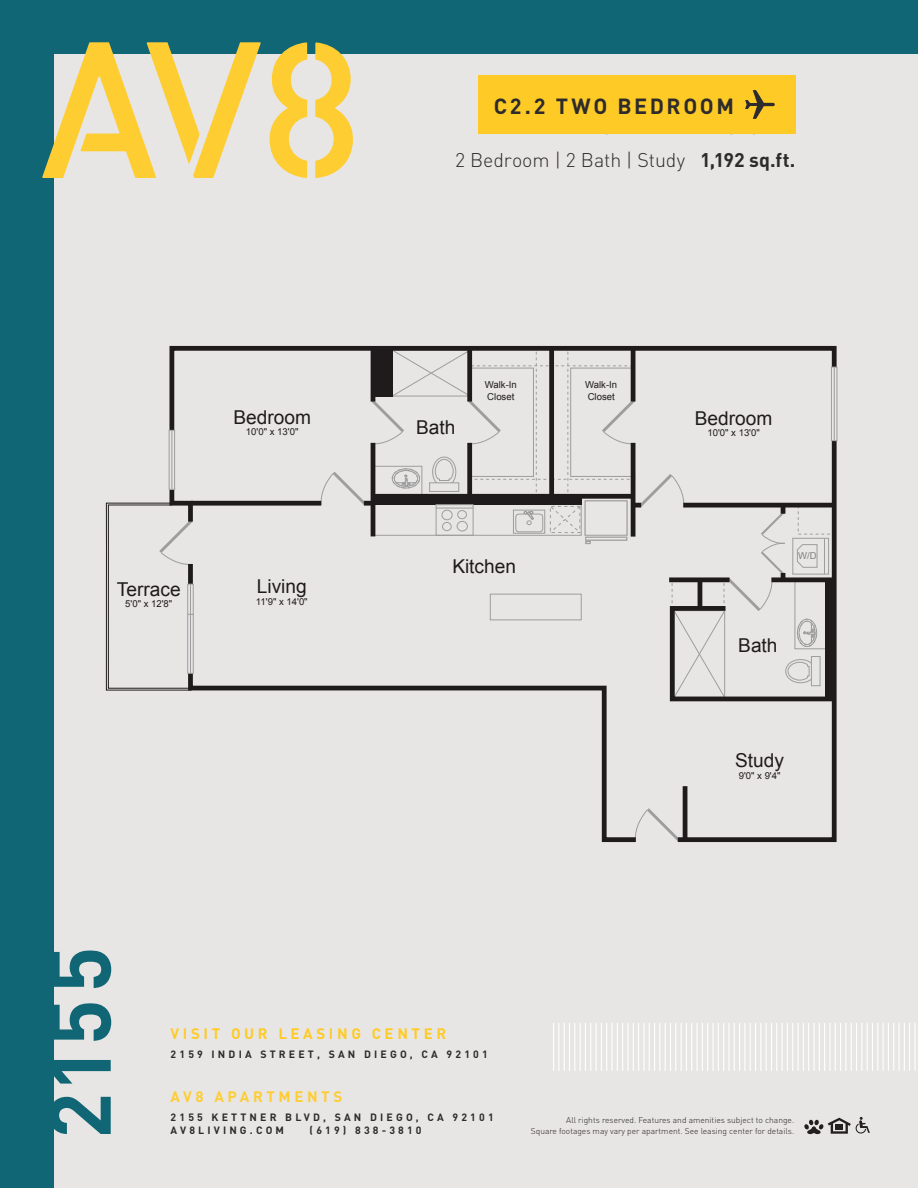
<style>
.page{position:relative;width:918px;height:1188px;background:#106675}
.page>*{position:absolute;margin:0;border:0;box-sizing:border-box;transform-origin:0 0}
.t1{font:700 21.75px "DIN";letter-spacing:.115em;color:#2e2b2c}
.t2{font:300 19.65px "DIN";letter-spacing:-.005em;color:#2e2b2c}
.t3{font:19.05px "Arial";color:#231f20}
.t4{font:700 15px "DIN";letter-spacing:.24em;color:#fecb26}
.t5{font:700 15px "DIN";letter-spacing:.24em;color:#fecd32}
.t6{font:700 10.5px/13.5px "DIN";letter-spacing:.3em;color:#2e2b2c}
.t7{font:9.6px/11.4px "Arial";color:#231f20}
.t8{font:9.6px "Arial";color:#8f9194}
.t9{font:300 8.4px/10.8px "DIN";color:#231f20;text-align:right}
.s1{font-weight:700}
</style>
<div class="page">
<div style="left:54px;top:73px;width:864px;height:1115px;background:#e8e6e4"></div>
<svg style="left:315px;top:42px;width:38px;height:136px"></svg>
<svg style="left:270px;top:42px;width:37px;height:136px"></svg>
<svg style="left:42px;top:42px;width:219px;height:136px"></svg>
<svg style="left:54px;top:1097px;width:57px;height:37px"></svg>
<svg style="left:54px;top:1060px;width:57px;height:24px"></svg>
<svg style="left:54px;top:1003px;width:57px;height:38px"></svg>
<svg style="left:804px;top:1117px;width:66px;height:17px"></svg>
<hr style="left:553px;top:1023px;width:1px;height:48px;background:#fff">
<hr style="left:564px;top:1023px;width:1px;height:48px;background:#fff">
<hr style="left:574px;top:1023px;width:1px;height:48px;background:#fff">
<hr style="left:585px;top:1023px;width:1px;height:48px;background:#fff">
<hr style="left:596px;top:1023px;width:1px;height:48px;background:#fff">
<hr style="left:606px;top:1023px;width:1px;height:48px;background:#fff">
<hr style="left:617px;top:1023px;width:1px;height:48px;background:#fff">
<hr style="left:627px;top:1023px;width:2px;height:48px;background:#fff">
<hr style="left:638px;top:1023px;width:1px;height:48px;background:#fff">
<hr style="left:649px;top:1023px;width:1px;height:48px;background:#fff">
<hr style="left:659px;top:1023px;width:1px;height:48px;background:#fff">
<hr style="left:670px;top:1023px;width:1px;height:48px;background:#fff">
<hr style="left:681px;top:1023px;width:1px;height:48px;background:#fff">
<hr style="left:691px;top:1023px;width:1px;height:48px;background:#fff">
<hr style="left:702px;top:1023px;width:1px;height:48px;background:#fff">
<hr style="left:712px;top:1023px;width:2px;height:48px;background:#fff">
<hr style="left:723px;top:1023px;width:1px;height:48px;background:#fff">
<hr style="left:734px;top:1023px;width:1px;height:48px;background:#fff">
<hr style="left:744px;top:1023px;width:1px;height:48px;background:#fff">
<hr style="left:755px;top:1023px;width:1px;height:48px;background:#fff">
<hr style="left:766px;top:1023px;width:1px;height:48px;background:#fff">
<hr style="left:776px;top:1023px;width:1px;height:48px;background:#fff">
<hr style="left:787px;top:1023px;width:1px;height:48px;background:#fff">
<hr style="left:798px;top:1023px;width:1px;height:48px;background:#fff">
<hr style="left:808px;top:1023px;width:1px;height:48px;background:#fff">
<hr style="left:819px;top:1023px;width:1px;height:48px;background:#fff">
<hr style="left:893px;top:1023px;width:1px;height:48px;background:#fff">
<hr style="left:883px;top:1023px;width:1px;height:48px;background:#fff">
<hr style="left:872px;top:1023px;width:1px;height:48px;background:#fff">
<hr style="left:861px;top:1023px;width:1px;height:48px;background:#fff">
<hr style="left:851px;top:1023px;width:1px;height:48px;background:#fff">
<hr style="left:840px;top:1023px;width:1px;height:48px;background:#fff">
<hr style="left:829px;top:1023px;width:2px;height:48px;background:#fff">
<hr style="left:904px;top:1023px;width:1px;height:48px;background:#fff">
<hr style="left:914px;top:1023px;width:2px;height:48px;background:#fff">
<hr style="left:558px;top:1023px;width:1px;height:48px;background:#fff">
<hr style="left:569px;top:1023px;width:1px;height:48px;background:#fff">
<hr style="left:580px;top:1023px;width:1px;height:48px;background:#fff">
<hr style="left:590px;top:1023px;width:1px;height:48px;background:#fff">
<hr style="left:601px;top:1023px;width:1px;height:48px;background:#fff">
<hr style="left:611px;top:1023px;width:2px;height:48px;background:#fff">
<hr style="left:622px;top:1023px;width:1px;height:48px;background:#fff">
<hr style="left:633px;top:1023px;width:1px;height:48px;background:#fff">
<hr style="left:643px;top:1023px;width:1px;height:48px;background:#fff">
<hr style="left:654px;top:1023px;width:1px;height:48px;background:#fff">
<hr style="left:665px;top:1023px;width:1px;height:48px;background:#fff">
<hr style="left:675px;top:1023px;width:1px;height:48px;background:#fff">
<hr style="left:686px;top:1023px;width:1px;height:48px;background:#fff">
<hr style="left:697px;top:1023px;width:1px;height:48px;background:#fff">
<hr style="left:707px;top:1023px;width:1px;height:48px;background:#fff">
<hr style="left:718px;top:1023px;width:1px;height:48px;background:#fff">
<hr style="left:728px;top:1023px;width:2px;height:48px;background:#fff">
<hr style="left:739px;top:1023px;width:1px;height:48px;background:#fff">
<hr style="left:750px;top:1023px;width:1px;height:48px;background:#fff">
<hr style="left:760px;top:1023px;width:1px;height:48px;background:#fff">
<hr style="left:771px;top:1023px;width:1px;height:48px;background:#fff">
<hr style="left:782px;top:1023px;width:1px;height:48px;background:#fff">
<hr style="left:792px;top:1023px;width:1px;height:48px;background:#fff">
<hr style="left:803px;top:1023px;width:1px;height:48px;background:#fff">
<hr style="left:813px;top:1023px;width:2px;height:48px;background:#fff">
<hr style="left:824px;top:1023px;width:1px;height:48px;background:#fff">
<hr style="left:898px;top:1023px;width:2px;height:48px;background:#fff">
<hr style="left:888px;top:1023px;width:1px;height:48px;background:#fff">
<hr style="left:877px;top:1023px;width:1px;height:48px;background:#fff">
<hr style="left:867px;top:1023px;width:1px;height:48px;background:#fff">
<hr style="left:856px;top:1023px;width:1px;height:48px;background:#fff">
<hr style="left:845px;top:1023px;width:1px;height:48px;background:#fff">
<hr style="left:835px;top:1023px;width:1px;height:48px;background:#fff">
<hr style="left:909px;top:1023px;width:1px;height:48px;background:#fff">
<svg style="left:54px;top:951px;width:57px;height:37px"></svg>
<div style="left:478px;top:75px;width:318px;height:59px;background:#fecb26"></div>
<svg style="left:745px;top:90px;width:30px;height:29px"></svg>
<svg style="left:106px;top:502px;width:61px;height:189px"></svg>
<svg style="left:167px;top:345px;width:670px;height:498px"></svg>
<div style="left:188px;top:584px;width:5px;height:30px;background:#e7e5e3"></div>
<div style="left:187px;top:584px;width:7px;height:31px;border:1px solid #adafb2"></div>
<hr style="left:190px;top:584px;width:1px;height:30px;background:#adafb2">
<div style="left:188px;top:614px;width:5px;height:59px;background:#e7e5e3"></div>
<div style="left:187px;top:614px;width:7px;height:60px;border:1px solid #adafb2"></div>
<hr style="left:190px;top:614px;width:1px;height:59px;background:#adafb2">
<div style="left:169px;top:430px;width:6px;height:59px;background:#bbbaba"></div>
<div style="left:169px;top:430px;width:6px;height:60px;border:1px solid #adafb2"></div>
<hr style="left:172px;top:430px;width:1px;height:59px;background:#adafb2">
<svg style="left:320px;top:349px;width:518px;height:355px"></svg>
<p class="t1" style="left:494px;top:92px;width:242px">C2.2 TWO BEDROOM</p>
<p class="t2" style="left:455px;top:148px;width:342px">2 Bedroom | 2 Bath | Study <span class="s1">1,192 sq.ft.</span></p>
<h3 class="t3" style="left:233px;top:404px;width:79px">Bedroom</h3>
<p class="t7" style="left:246px;top:426px;width:54px">10'0" x 13'0"</p>
<h3 class="t3" style="left:117px;top:577px;width:65px">Terrace</h3>
<p class="t7" style="left:125px;top:598px;width:49px">5'0" x 12'8"</p>
<h3 class="t3" style="left:257px;top:574px;width:51px">Living</h3>
<p class="t7" style="left:256px;top:596px;width:53px">11'9" x 14'0"</p>
<h3 class="t3" style="left:416px;top:415px;width:41px">Bath</h3>
<p class="t7" style="left:485px;top:380px;width:34px">Walk-In<br>Closet</p>
<h3 class="t3" style="left:452px;top:554px;width:65px">Kitchen</h3>
<p class="t7" style="left:585px;top:380px;width:34px">Walk-In<br>Closet</p>
<h3 class="t3" style="left:695px;top:405px;width:79px">Bedroom</h3>
<p class="t7" style="left:707px;top:427px;width:54px">10'0" x 13'0"</p>
<p class="t8" style="left:798px;top:549px;width:20px">W/D</p>
<h3 class="t3" style="left:738px;top:633px;width:41px">Bath</h3>
<h3 class="t3" style="left:735px;top:748px;width:50px">Study</h3>
<p class="t7" style="left:739px;top:770px;width:43px">9'0" x 9'4"</p>
<h3 class="t4" style="left:171px;top:1024px;width:277px">VISIT OUR LEASING CENTER</h3>
<p class="t6" style="left:171px;top:1047px;width:319px">2159 INDIA STREET, SAN DIEGO, CA 92101</p>
<h3 class="t5" style="left:171px;top:1087px;width:173px">AV8 APARTMENTS</h3>
<p class="t6" style="left:171px;top:1110px;width:325px">2155 KETTNER BLVD, SAN DIEGO, CA 92101<br>AV8LIVING.COM</p>
<p class="t6" style="left:310px;top:1123px;width:113px">(619) 838-3810</p>
<p class="t9" style="left:531px;top:1115px;width:265px">All rights reserved. Features and amenities subject to change.<br>Square footages may vary per apartment. See leasing center for details.</p>
</div>
